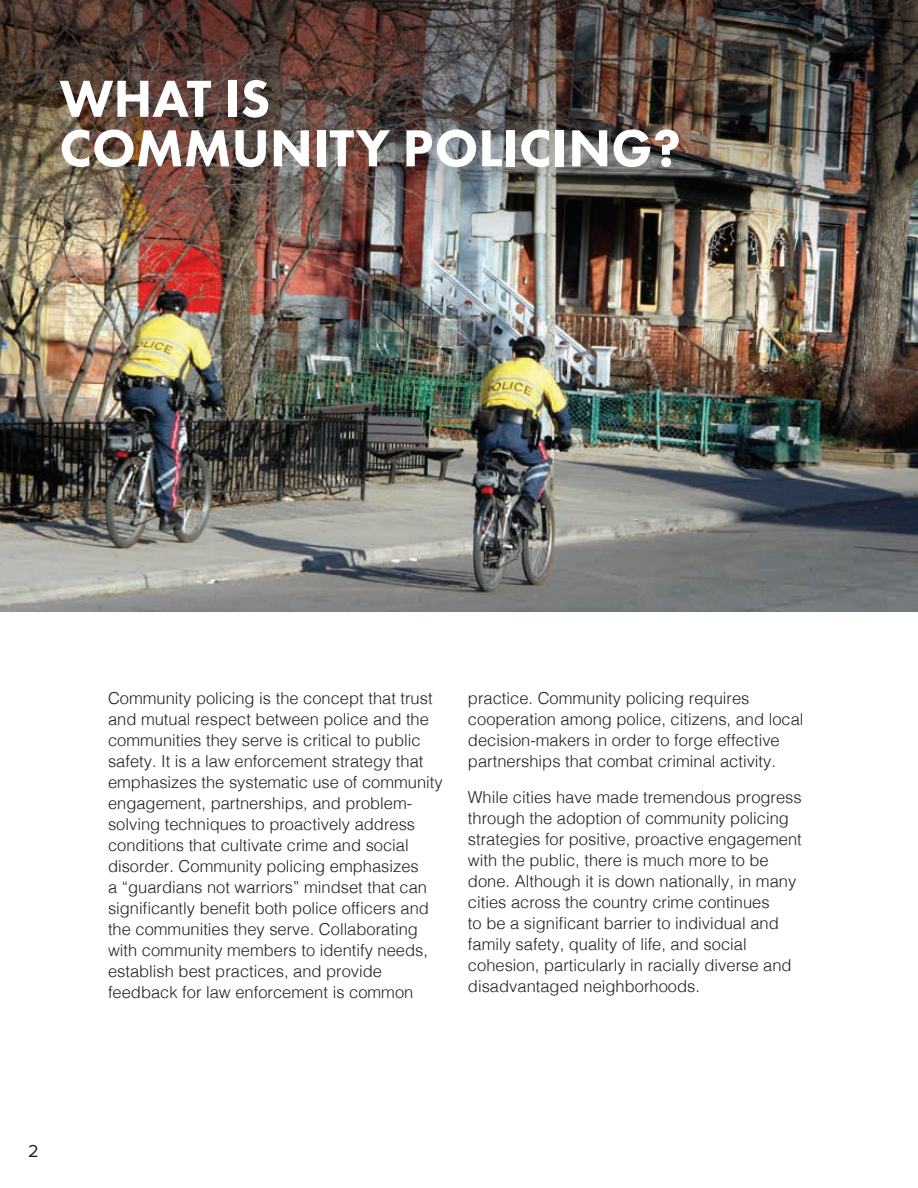
<style>
.page{position:relative;width:918px;height:1188px;background:#fff}
.page>*{position:absolute;margin:0;border:0;box-sizing:border-box;transform-origin:0 0}
.t1{font:800 54px/49.5px "Futura PT";color:#fff}
.t2{font:18px "Proxima Nova";color:#231f20}
.t3{font:300 16.5px/21px "Helvetica";color:#231f20}
</style>
<div class="page">
<img style="left:0;top:0;width:918px;height:612px">
<h1 class="t1" style="left:59px;top:73px;width:623px">WHAT IS<br>COMMUNITY POLICING?</h1>
<p class="t2" style="left:28px;top:1141px;width:12px">2</p>
<p class="t3" style="left:108px;top:686px;width:336px">Community policing is the concept that trust and mutual respect between police and the communities they serve is critical to public safety. It is a law enforcement strategy that emphasizes the systematic use of community engagement, partnerships, and problem&shy;solving techniques to proactively address conditions that cultivate crime and social disorder. Community policing emphasizes<br>a “guardians not warriors” mindset that can significantly benefit both police officers and the communities they serve. Collaborating with community members to identify needs, establish best practices, and provide feedback for law enforcement is common</p>
<p class="t3" style="left:468px;top:686px;width:337px">practice. Community policing requires cooperation among police, citizens, and local decision-makers in order to forge effective partnerships that combat criminal activity.</p>
<p class="t3" style="left:468px;top:785px;width:335px">While cities have made tremendous progress through the adoption of community policing strategies for positive, proactive engagement with the public, there is much more to be done. Although it is down nationally, in many cities across the country crime continues<br>to be a significant barrier to individual and family safety, quality of life, and social cohesion, particularly in racially diverse and disadvantaged neighborhoods.</p>
</div>
